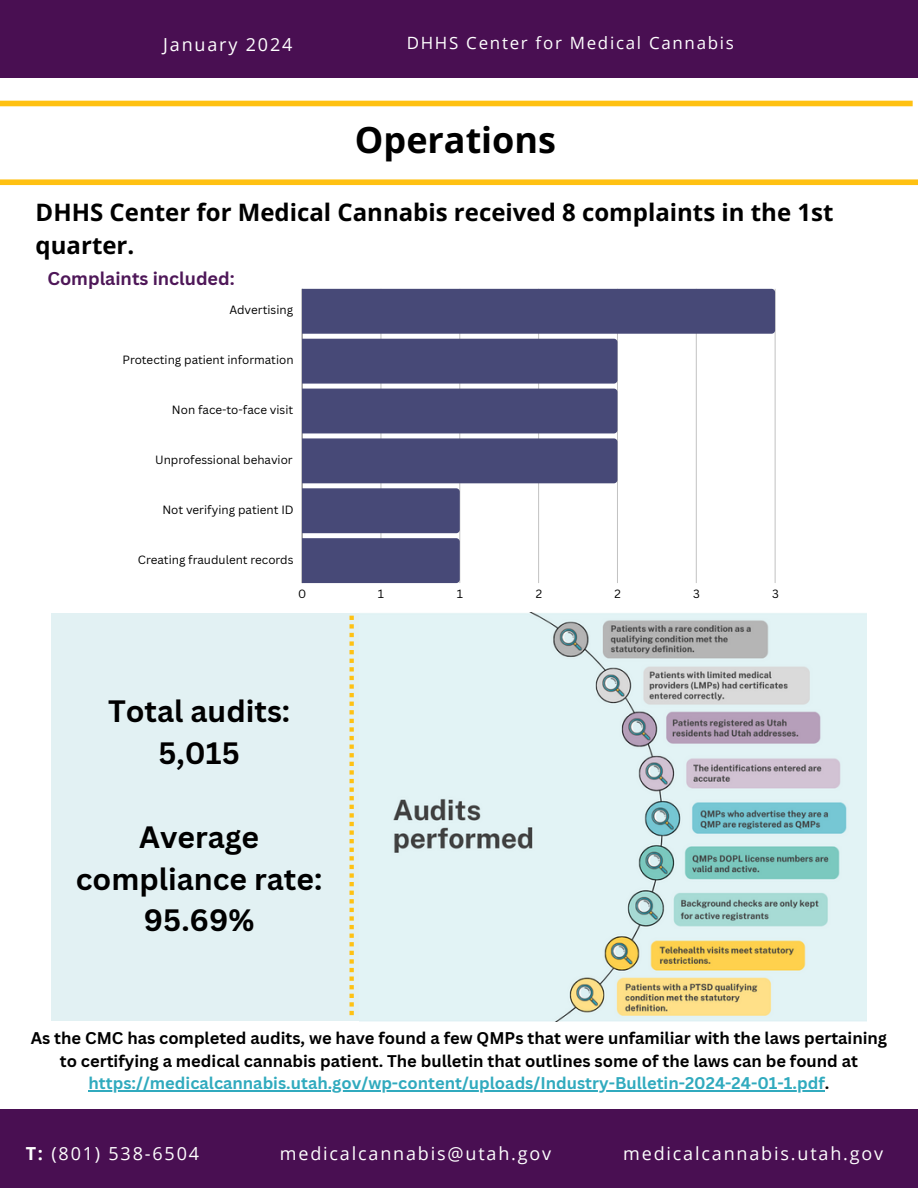
<style>
.page{position:relative;width:918px;height:1188px;background:#fff}
.page>*{position:absolute;margin:0;border:0;box-sizing:border-box;transform-origin:0 0}
.t1{font:700 36px "Open Sans";color:#000}
.t2{font:700 30px/41.8px "Canva Sans";color:#000;text-align:center}
.t3{font:700 24px/32.7px "Open Sans";color:#000}
.t4{font:18px "Open Sans";letter-spacing:.1em;color:#fff}
.t5{font:700 18px "Canva Sans";color:#4e1758}
.t6{font:16.95px "Open Sans";letter-spacing:.1em;color:#fff}
.t7{font:700 16.5px/22.5px "Canva Sans";color:#000;text-align:center}
.t8{font:11.7px "Canva Sans";color:#000}
.s1{color:#30aabe}
.s2{font-weight:700}
</style>
<div class="page">
<div style="left:0;top:0;width:918px;height:77px;background:#490f52"></div>
<div style="left:0;top:1109px;width:918px;height:79px;background:#490f52"></div>
<div style="left:0;top:179px;width:918px;height:6px;background:#ffc112"></div>
<div style="left:0;top:101px;width:913px;height:5px;background:#ffc112"></div>
<div style="left:51px;top:613px;width:309px;height:407px;background:#e2f1f3"></div>
<svg style="left:350px;top:616px;width:4px;height:399px"></svg>
<img style="left:360px;top:612px;width:507px;height:409px">
<hr style="left:775px;top:289px;width:1px;height:294px;background:#000">
<svg style="left:302px;top:289px;width:473px;height:294px"></svg>
<hr style="left:89px;top:1090px;width:736px;height:1px;background:#30aabe">
<p class="t4" style="left:163px;top:32px;width:131px">January 2024</p>
<p class="t6" style="left:407px;top:31px;width:329px">DHHS Center for Medical Cannabis</p>
<h1 class="t1" style="left:355px;top:115px;width:203px">Operations</h1>
<h3 class="t3" style="left:36px;top:196px;width:799px">DHHS Center for Medical Cannabis received 8 complaints in the 1st quarter.</h3>
<p class="t5" style="left:47px;top:266px;width:189px">Complaints included:</p>
<p class="t8" style="left:229px;top:302px;width:65px">Advertising</p>
<p class="t8" style="left:123px;top:352px;width:172px">Protecting patient information</p>
<p class="t8" style="left:172px;top:402px;width:123px">Non face-to-face visit</p>
<p class="t8" style="left:155px;top:451px;width:139px">Unprofessional behavior</p>
<p class="t8" style="left:162px;top:501px;width:133px">Not verifying patient ID</p>
<p class="t8" style="left:138px;top:551px;width:157px">Creating fraudulent records</p>
<p class="t8" style="left:298px;top:586px;width:10px">0</p>
<p class="t8" style="left:378px;top:586px;width:8px">1</p>
<p class="t8" style="left:457px;top:586px;width:8px">1</p>
<p class="t8" style="left:536px;top:586px;width:8px">2</p>
<p class="t8" style="left:615px;top:586px;width:8px">2</p>
<p class="t8" style="left:693px;top:586px;width:8px">3</p>
<p class="t8" style="left:772px;top:586px;width:8px">3</p>
<h2 class="t2" style="left:108px;top:689px;width:184px">Total audits:<br>5,015</h2>
<h2 class="t2" style="left:76px;top:815px;width:248px">Average compliance rate:<br>95.69%</h2>
<p class="t7" style="left:31px;top:1026px;width:858px">As the CMC has completed audits, we have found a few QMPs that were unfamiliar with the laws pertaining to certifying a medical cannabis patient. The bulletin that outlines some of the laws can be found at <span class="s1">https://medicalcannabis.utah.gov/wp-content/uploads/Industry-Bulletin-2024-24-01-1.pdf</span>.</p>
<p class="t4" style="left:26px;top:1141px;width:175px"><span class="s2">T:</span> (801) 538-6504</p>
<p class="t4" style="left:280px;top:1141px;width:273px">medicalcannabis@utah.gov</p>
<p class="t4" style="left:623px;top:1141px;width:262px">medicalcannabis.utah.gov</p>
</div>
